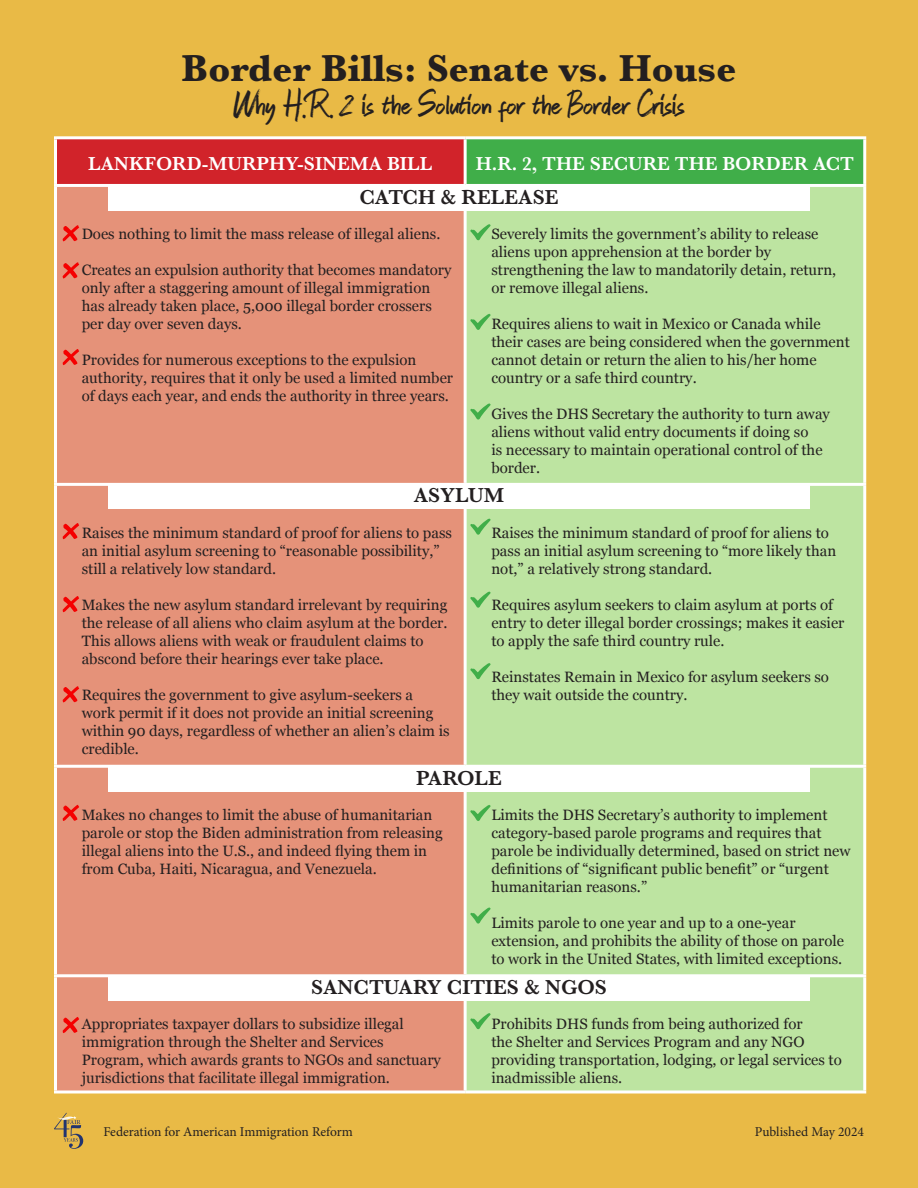
<style>
.page{position:relative;width:918px;height:1188px;background:#e9ba46}
.page>*{position:absolute;margin:0;border:0;box-sizing:border-box;transform-origin:0 0}
.t1{font:700 39px "Baskerville";color:#231f20}
.t2{font:31.5px "Auttera";color:#231f20}
.t3{font:600 21px "Baskerville";color:#231f20}
.t4{font:600 19.5px "Baskerville";color:#fff}
.t5{font:15px/18px "Georgia";color:#231f20}
.t6{font:13.5px "Minion Pro";color:#231f20}
</style>
<div class="page">
<div style="left:56px;top:138px;width:409px;height:47px;background:#d1232a"></div>
<div style="left:465px;top:138px;width:400px;height:47px;background:#40ae49"></div>
<div style="left:57px;top:187px;width:407px;height:903px;background:#e59279"></div>
<div style="left:467px;top:187px;width:396px;height:903px;background:#bde4a1"></div>
<hr style="left:54px;top:136px;width:411px;height:3px;background:#fff">
<hr style="left:54px;top:139px;width:3px;height:45px;background:#fff">
<hr style="left:465px;top:136px;width:401px;height:3px;background:#fff">
<hr style="left:464px;top:139px;width:3px;height:45px;background:#fff">
<hr style="left:863px;top:139px;width:3px;height:45px;background:#fff">
<hr style="left:54px;top:184px;width:411px;height:3px;background:#fff">
<hr style="left:54px;top:187px;width:3px;height:296px;background:#fff">
<hr style="left:465px;top:184px;width:401px;height:3px;background:#fff">
<hr style="left:464px;top:187px;width:3px;height:296px;background:#fff">
<hr style="left:863px;top:187px;width:3px;height:296px;background:#fff">
<hr style="left:54px;top:483px;width:411px;height:3px;background:#fff">
<hr style="left:54px;top:486px;width:3px;height:279px;background:#fff">
<hr style="left:465px;top:483px;width:401px;height:3px;background:#fff">
<hr style="left:464px;top:486px;width:3px;height:279px;background:#fff">
<hr style="left:863px;top:486px;width:3px;height:279px;background:#fff">
<hr style="left:54px;top:765px;width:411px;height:3px;background:#fff">
<hr style="left:54px;top:768px;width:3px;height:206px;background:#fff">
<hr style="left:465px;top:765px;width:401px;height:3px;background:#fff">
<hr style="left:464px;top:768px;width:3px;height:206px;background:#fff">
<hr style="left:863px;top:768px;width:3px;height:206px;background:#fff">
<hr style="left:54px;top:974px;width:411px;height:3px;background:#fff">
<hr style="left:54px;top:977px;width:3px;height:113px;background:#fff">
<hr style="left:465px;top:974px;width:401px;height:3px;background:#fff">
<hr style="left:464px;top:977px;width:3px;height:113px;background:#fff">
<hr style="left:863px;top:977px;width:3px;height:113px;background:#fff">
<svg style="left:54px;top:1090px;width:411px;height:4px;background:#f9e8d7"></svg>
<svg style="left:465px;top:1090px;width:401px;height:4px;background:#f4f2dc"></svg>
<div style="left:108px;top:185px;width:702px;height:26px;background:#fff"></div>
<div style="left:108px;top:483px;width:702px;height:26px;background:#fff"></div>
<div style="left:108px;top:766px;width:702px;height:26px;background:#fff"></div>
<div style="left:108px;top:975px;width:702px;height:26px;background:#fff"></div>
<svg style="left:54px;top:1113px;width:29px;height:36px"></svg>
<svg style="left:63px;top:225px;width:16px;height:16px"></svg>
<svg style="left:63px;top:262px;width:16px;height:17px"></svg>
<svg style="left:63px;top:349px;width:16px;height:16px"></svg>
<svg style="left:63px;top:523px;width:16px;height:16px"></svg>
<svg style="left:63px;top:596px;width:16px;height:16px"></svg>
<svg style="left:63px;top:686px;width:16px;height:16px"></svg>
<svg style="left:63px;top:805px;width:16px;height:16px"></svg>
<svg style="left:63px;top:1017px;width:16px;height:16px"></svg>
<svg style="left:470px;top:224px;width:21px;height:16px"></svg>
<svg style="left:470px;top:314px;width:21px;height:16px"></svg>
<svg style="left:470px;top:403px;width:21px;height:17px"></svg>
<svg style="left:470px;top:519px;width:21px;height:16px"></svg>
<svg style="left:470px;top:592px;width:21px;height:16px"></svg>
<svg style="left:470px;top:663px;width:21px;height:16px"></svg>
<svg style="left:470px;top:805px;width:21px;height:16px"></svg>
<svg style="left:470px;top:907px;width:21px;height:17px"></svg>
<svg style="left:470px;top:1013px;width:21px;height:16px"></svg>
<p class="t1" style="left:182px;top:41px;width:556px">Border Bills: Senate vs. House</p>
<p class="t2" style="left:233px;top:85px;width:453px">Why H.R. 2 is the Solution for the Border Crisis</p>
<p class="t4" style="left:88px;top:150px;width:346px">LANKFORD-MURPHY-SINEMA BILL</p>
<p class="t4" style="left:476px;top:150px;width:380px">H.R. 2, THE SECURE THE BORDER ACT</p>
<p class="t3" style="left:359px;top:183px;width:201px">CATCH &amp; RELEASE</p>
<p class="t5" style="left:82px;top:224px;width:360px">Does nothing to limit the mass release of illegal aliens.</p>
<p class="t5" style="left:82px;top:260px;width:371px">Creates an expulsion authority that becomes mandatory</p>
<p class="t5" style="left:82px;top:278px;width:350px">only after a staggering amount of illegal immigration</p>
<p class="t5" style="left:82px;top:296px;width:352px">has already taken place, 5,000 illegal border crossers</p>
<p class="t5" style="left:82px;top:314px;width:162px">per day over seven days.</p>
<p class="t5" style="left:82px;top:350px;width:336px">Provides for numerous exceptions to the expulsion</p>
<p class="t5" style="left:82px;top:368px;width:373px">authority, requires that it only be used a limited number</p>
<p class="t5" style="left:82px;top:386px;width:369px">of days each year, and ends the authority in three years.</p>
<p class="t5" style="left:491px;top:224px;width:329px">Severely limits the government’s ability to release</p>
<p class="t5" style="left:491px;top:242px;width:281px">aliens upon apprehension at the border by</p>
<p class="t5" style="left:491px;top:260px;width:346px">strengthening the law to mandatorily detain, return,</p>
<p class="t5" style="left:491px;top:278px;width:159px">or remove illegal aliens.</p>
<p class="t5" style="left:491px;top:314px;width:331px">Requires aliens to wait in Mexico or Canada while</p>
<p class="t5" style="left:491px;top:332px;width:360px">their cases are being considered when the government</p>
<p class="t5" style="left:491px;top:350px;width:327px">cannot detain or return the alien to his/her home</p>
<p class="t5" style="left:491px;top:368px;width:207px">country or a safe third country.</p>
<p class="t5" style="left:491px;top:404px;width:340px">Gives the DHS Secretary the authority to turn away</p>
<p class="t5" style="left:491px;top:422px;width:319px">aliens without valid entry documents if doing so</p>
<p class="t5" style="left:491px;top:440px;width:333px">is necessary to maintain operational control of the</p>
<p class="t5" style="left:491px;top:458px;width:50px">border.</p>
<p class="t3" style="left:414px;top:481px;width:92px">ASYLUM</p>
<p class="t5" style="left:82px;top:523px;width:372px">Raises the minimum standard of proof for aliens to pass</p>
<p class="t5" style="left:82px;top:541px;width:359px">an initial asylum screening to “reasonable possibility,”</p>
<p class="t5" style="left:82px;top:559px;width:196px">still a relatively low standard.</p>
<p class="t5" style="left:82px;top:595px;width:367px">Makes the new asylum standard irrelevant by requiring</p>
<p class="t5" style="left:82px;top:613px;width:367px">the release of all aliens who claim asylum at the border.</p>
<p class="t5" style="left:82px;top:631px;width:343px">This allows aliens with weak or fraudulent claims to</p>
<p class="t5" style="left:82px;top:649px;width:303px">abscond before their hearings ever take place.</p>
<p class="t5" style="left:82px;top:685px;width:369px">Requires the government to give asylum-seekers a work permit if it does not provide an initial screening within 90 days, regardless of whether an alien’s claim is credible.</p>
<p class="t5" style="left:491px;top:523px;width:339px">Raises the minimum standard of proof for aliens to</p>
<p class="t5" style="left:491px;top:541px;width:346px">pass an initial asylum screening to “more likely than</p>
<p class="t5" style="left:491px;top:559px;width:222px">not,” a relatively strong standard.</p>
<p class="t5" style="left:491px;top:595px;width:343px">Requires asylum seekers to claim asylum at ports of</p>
<p class="t5" style="left:491px;top:613px;width:355px">entry to deter illegal border crossings; makes it easier</p>
<p class="t5" style="left:491px;top:631px;width:235px">to apply the safe third country rule.</p>
<p class="t5" style="left:491px;top:667px;width:339px">Reinstates Remain in Mexico for asylum seekers so they wait outside the country.</p>
<p class="t3" style="left:416px;top:763px;width:87px">PAROLE</p>
<p class="t5" style="left:82px;top:805px;width:352px">Makes no changes to limit the abuse of humanitarian</p>
<p class="t5" style="left:82px;top:823px;width:362px">parole or stop the Biden administration from releasing</p>
<p class="t5" style="left:82px;top:841px;width:347px">illegal aliens into the U.S., and indeed flying them in</p>
<p class="t5" style="left:82px;top:859px;width:297px">from Cuba, Haiti, Nicaragua, and Venezuela.</p>
<p class="t5" style="left:491px;top:805px;width:338px">Limits the DHS Secretary’s authority to implement</p>
<p class="t5" style="left:491px;top:823px;width:332px">category-based parole programs and requires that</p>
<p class="t5" style="left:491px;top:841px;width:361px">parole be individually determined, based on strict new</p>
<p class="t5" style="left:491px;top:859px;width:339px">definitions of “significant public benefit” or “urgent</p>
<p class="t5" style="left:491px;top:877px;width:157px">humanitarian reasons.”</p>
<p class="t5" style="left:491px;top:913px;width:306px">Limits parole to one year and up to a one-year</p>
<p class="t5" style="left:491px;top:931px;width:354px">extension, and prohibits the ability of those on parole</p>
<p class="t5" style="left:491px;top:949px;width:352px">to work in the United States, with limited exceptions.</p>
<p class="t3" style="left:311px;top:973px;width:297px">SANCTUARY CITIES &amp; NGOS</p>
<p class="t5" style="left:82px;top:1014px;width:324px">Appropriates taxpayer dollars to subsidize illegal</p>
<p class="t5" style="left:82px;top:1032px;width:303px">immigration through the Shelter and Services</p>
<p class="t5" style="left:82px;top:1050px;width:361px">Program, which awards grants to NGOs and sanctuary</p>
<p class="t5" style="left:82px;top:1068px;width:310px">jurisdictions that facilitate illegal immigration.</p>
<p class="t5" style="left:491px;top:1014px;width:313px">Prohibits DHS funds from being authorized for</p>
<p class="t5" style="left:491px;top:1032px;width:315px">the Shelter and Services Program and any NGO</p>
<p class="t5" style="left:491px;top:1050px;width:352px">providing transportation, lodging, or legal services to</p>
<p class="t5" style="left:491px;top:1068px;width:132px">inadmissible aliens.</p>
<p class="t6" style="left:103px;top:1123px;width:251px">Federation for American Immigration Reform</p>
<p class="t6" style="left:755px;top:1123px;width:111px">Published May 2024</p>
</div>
